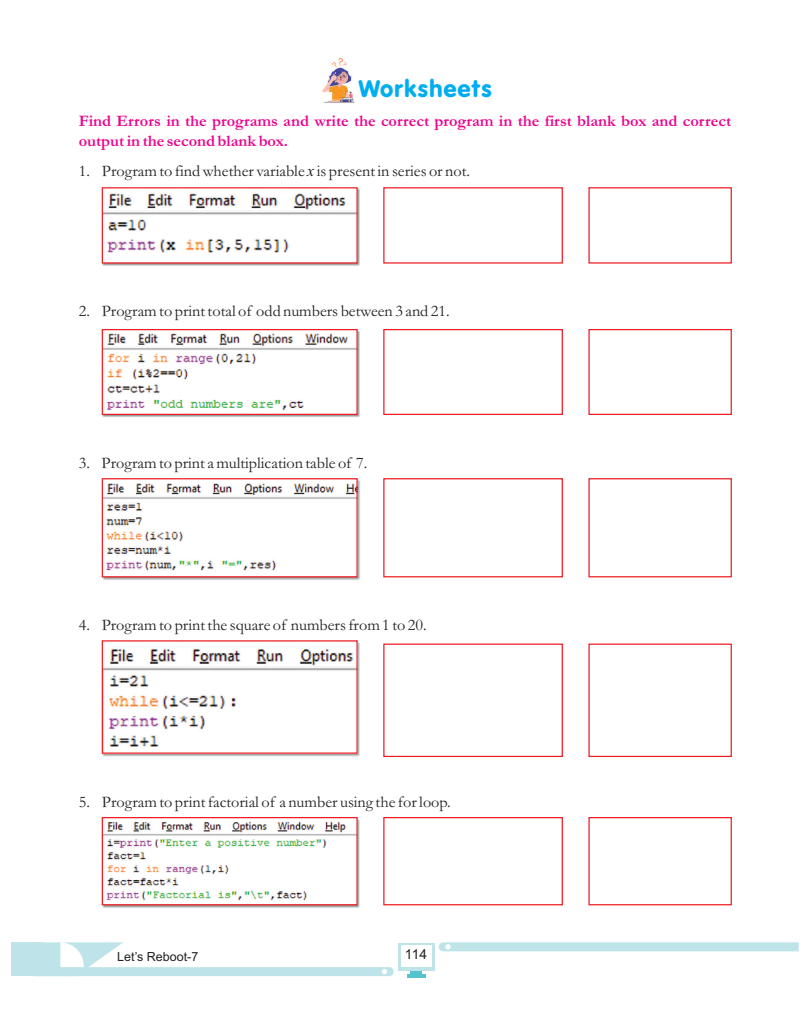
<style>
.page{position:relative;width:810px;height:1035px;background:#fff}
.page>*{position:absolute;margin:0;border:0;box-sizing:border-box;transform-origin:0 0}
.t1{font:25px "VAG Round";color:#00aeef}
.t2{font:italic 500 16.25px "Garamond";color:#231f20}
.t3{font:italic 500 16.25px/20.1px "Garamond";color:#ed028c}
.t4{font:13.75px "Arial";color:#231f20}
.t5{font:12.5px "Arial";color:#231f20}
.s1{font-family:"Times New Roman";font-weight:400}
</style>
<div class="page">
<img style="left:103px;top:189px;width:257px;height:77px">
<img style="left:104px;top:189px;width:252px;height:73px">
<div style="left:102px;top:187px;width:256px;height:77px;border:1px solid #ee1d23"></div>
<div style="left:383px;top:187px;width:180px;height:77px;border:1px solid #ee1d23"></div>
<div style="left:588px;top:187px;width:144px;height:77px;border:1px solid #ee1d23"></div>
<img style="left:103px;top:330px;width:257px;height:87px">
<img style="left:104px;top:331px;width:252px;height:82px">
<div style="left:102px;top:329px;width:256px;height:86px;border:1px solid #ee1d23"></div>
<div style="left:383px;top:329px;width:180px;height:86px;border:1px solid #ee1d23"></div>
<div style="left:588px;top:329px;width:144px;height:86px;border:1px solid #ee1d23"></div>
<img style="left:103px;top:479px;width:257px;height:101px">
<img style="left:104px;top:480px;width:252px;height:95px">
<div style="left:102px;top:478px;width:256px;height:99px;border:1px solid #ee1d23"></div>
<div style="left:383px;top:478px;width:180px;height:99px;border:1px solid #ee1d23"></div>
<div style="left:588px;top:478px;width:144px;height:99px;border:1px solid #ee1d23"></div>
<img style="left:103px;top:642px;width:257px;height:115px">
<img style="left:104px;top:642px;width:252px;height:110px">
<div style="left:102px;top:640px;width:256px;height:114px;border:1px solid #ee1d23"></div>
<div style="left:383px;top:644px;width:180px;height:113px;border:1px solid #ee1d23"></div>
<div style="left:588px;top:644px;width:144px;height:113px;border:1px solid #ee1d23"></div>
<img style="left:103px;top:819px;width:257px;height:89px">
<img style="left:104px;top:819px;width:252px;height:84px">
<div style="left:102px;top:817px;width:256px;height:88px;border:1px solid #ee1d23"></div>
<div style="left:383px;top:817px;width:180px;height:88px;border:1px solid #ee1d23"></div>
<div style="left:588px;top:817px;width:144px;height:88px;border:1px solid #ee1d23"></div>
<img style="left:322px;top:58px;width:33px;height:45px">
<div style="left:398px;top:943px;width:36px;height:28px;background:#bee4ea"></div>
<svg style="left:410px;top:971px;width:12px;height:3px"></svg>
<hr style="left:407px;top:974px;width:19px;height:3px;background:#54c5cf">
<div style="left:401px;top:945px;width:31px;height:21px;background:#fff"></div>
<svg style="left:439px;top:942px;width:360px;height:9px;background:#c1e5ea"></svg>
<svg style="left:43px;top:942px;width:351px;height:34px"></svg>
<div style="left:11px;top:942px;width:32px;height:34px;background:#bee4ea"></div>
<h1 class="t1" style="left:358px;top:79px;width:136px">Worksheets</h1>
<p class="t3" style="left:79px;top:112px;width:654px">Find Errors in the programs and write the correct program in the first blank box and correct output in the second blank box.</p>
<p class="t2" style="left:79px;top:165px;width:393px">1. Program to find whether variable <span class="s1">x</span> is present in series or not.</p>
<p class="t2" style="left:79px;top:305px;width:372px">2. Program to print total of odd numbers between 3 and 21.</p>
<p class="t2" style="left:79px;top:457px;width:290px">3. Program to print a multiplication table of 7.</p>
<p class="t2" style="left:79px;top:619px;width:349px">4. Program to print the square of numbers from 1 to 20.</p>
<p class="t2" style="left:79px;top:796px;width:373px">5. Program to print factorial of a number using the for loop.</p>
<p class="t5" style="left:117px;top:952px;width:83px">Let’s Reboot-7</p>
<p class="t4" style="left:405px;top:949px;width:24px">114</p>
</div>
